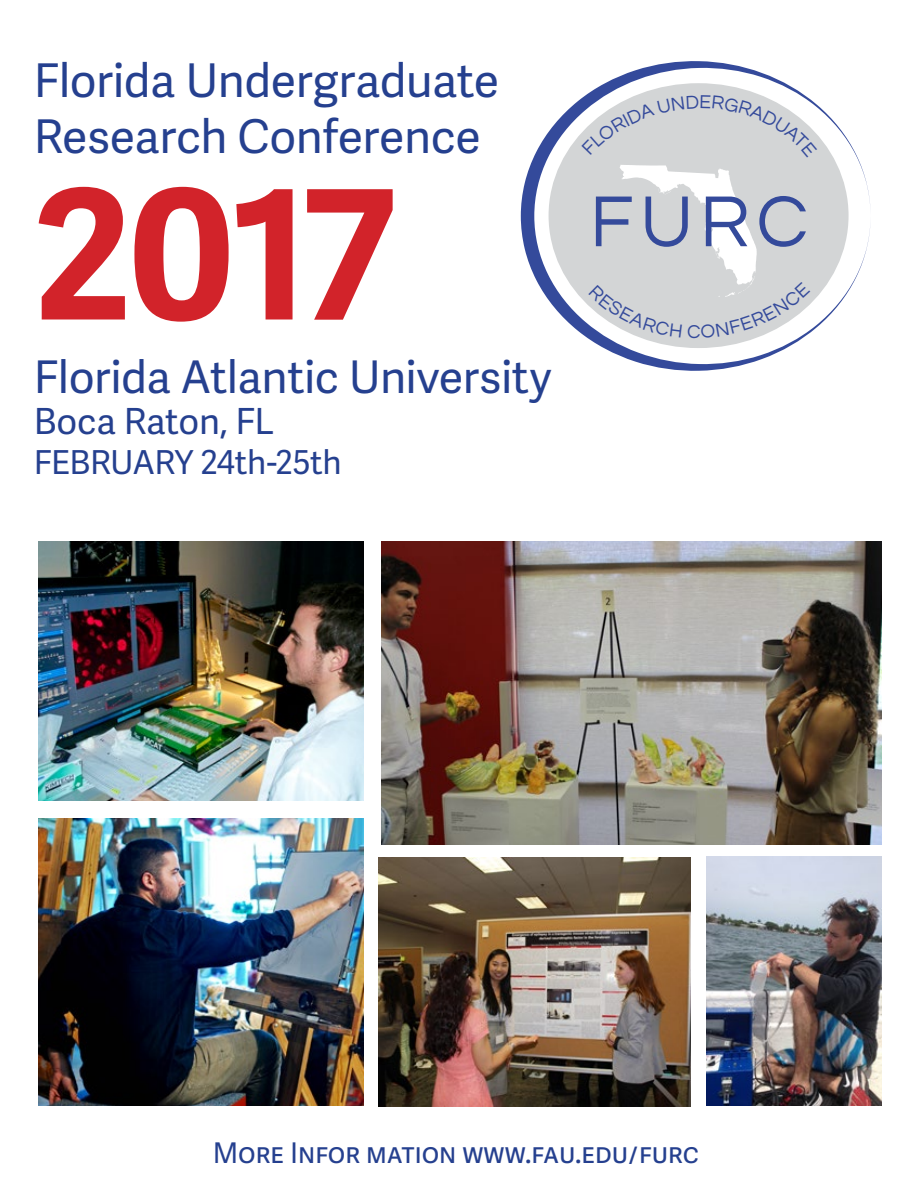
<style>
.page{position:relative;width:918px;height:1188px;background:#fff}
.page>*{position:absolute;margin:0;border:0;box-sizing:border-box;transform-origin:0 0}
.t1{font:700 180px "Adelle Sans";color:#d2232a}
.t2{font:75px "Questrial";color:#344a9b}
.t3{font:46.5px/55.8px "Adelle Sans";letter-spacing:-.01em;color:#25408f}
.t4{font:45px "Adelle Sans";letter-spacing:-.01em;color:#25408f}
.t5{font:36px "Adelle Sans";color:#25408f}
.t6{font:33px "Adelle Sans";letter-spacing:-.015em;color:#25408f}
.t7{font:28.5px "Adelle Sans";color:#25408f}
</style>
<div class="page">
<img style="left:38px;top:542px;width:325px;height:258px">
<img style="left:378px;top:858px;width:313px;height:248px">
<img style="left:38px;top:819px;width:325px;height:287px">
<img style="left:706px;top:857px;width:175px;height:249px">
<svg style="left:521px;top:61px;width:350px;height:310px"></svg>
<div style="left:549px;top:83px;width:300px;height:265px;background:#d3d5d6;border-radius:50%"></div>
<img style="left:381px;top:542px;width:500px;height:303px">
<svg style="left:582px;top:95px;width:235px;height:39px"></svg>
<svg style="left:588px;top:165px;width:222px;height:173px"></svg>
<p class="t3" style="left:34px;top:51px;width:467px">Florida Undergraduate<br>Research Conference</p>
<h1 class="t1" style="left:34px;top:123px;width:365px">2017</h1>
<p class="t4" style="left:34px;top:345px;width:519px">Florida Atlantic University</p>
<p class="t5" style="left:34px;top:395px;width:242px">Boca Raton, FL</p>
<p class="t6" style="left:34px;top:439px;width:309px">FEBRUARY 24th-25th</p>
<h2 class="t2" style="left:590px;top:185px;width:220px">FURC</h2>
<p class="t7" style="left:213px;top:1133px;width:488px">More Infor mation www.fau.edu/furc</p>
</div>
